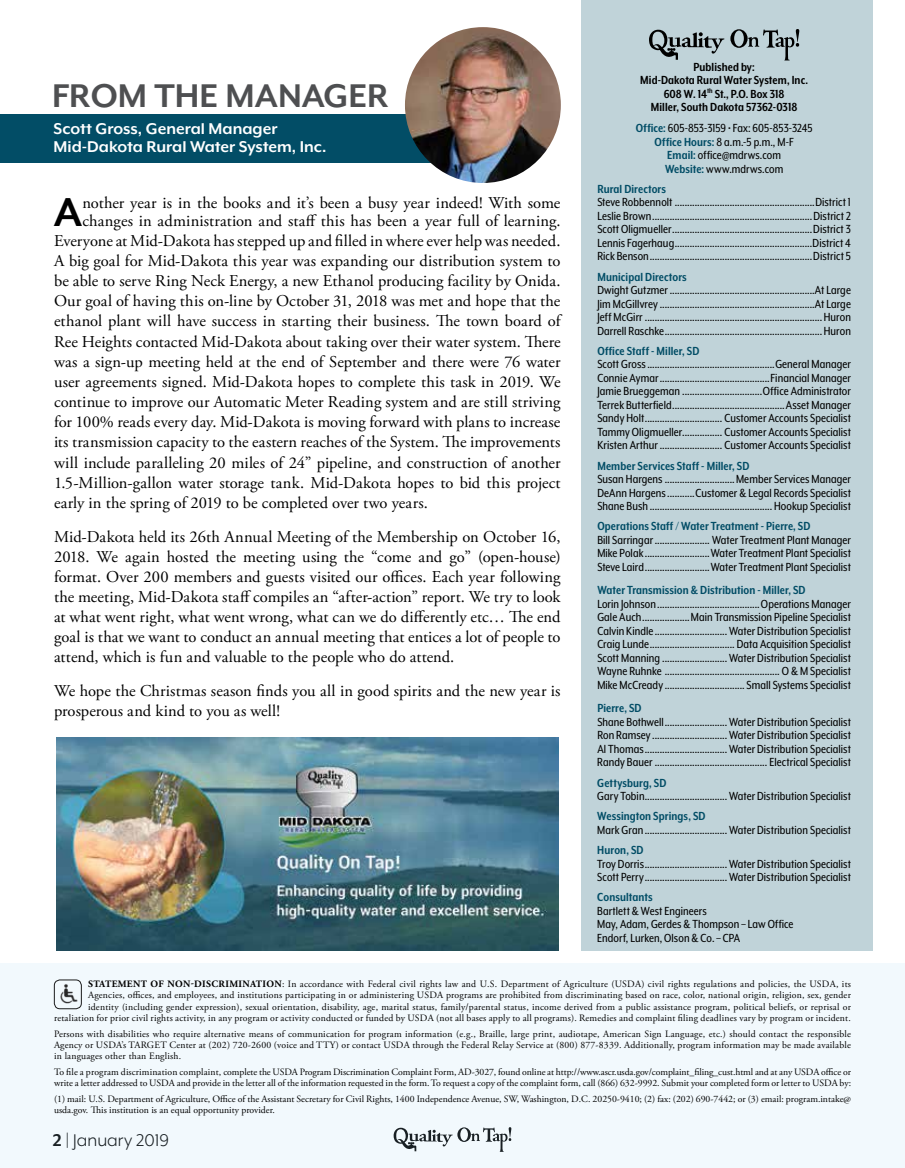
<style>
.page{position:relative;width:905px;height:1168px;background:#fff}
.page>*{position:absolute;margin:0;border:0;box-sizing:border-box;transform-origin:0 0}
.t1{font:700 46.5px "Mr Eaves XL Mod OT";color:#000}
.t2{font:700 37.8px "Mr Eaves XL Mod OT";color:#4e4f51}
.t3{font:19.5px "Mr Eaves XL Mod OT";color:#000}
.t4{font:700 18px/18px "Mr Eaves XL Mod OT";color:#fff}
.t5{font:16.5px/20.1px "Adobe Garamond Pro";letter-spacing:.005em;color:#000}
.t6{font:13.5px/13.5px "Mr Eaves XL Mod Nar OT";letter-spacing:.005em;color:#000;text-align:justify}
.t7{font:700 13.5px "Mr Eaves XL Mod Nar OT";letter-spacing:.01em;color:#024d66}
.t8{font:700 13.5px/13.5px "Mr Eaves XL Mod Nar OT";letter-spacing:.005em;color:#000;text-align:center}
.t9{font:9.75px/11.2px "Adobe Garamond Pro";letter-spacing:.02em;color:#000;text-align:right}
.t10{font:9.75px/11.2px "Adobe Garamond Pro";color:#000}
.s1{font-weight:700;color:#024d66}
.s2{font-weight:700}
</style>
<div class="page">
<div style="left:580px;top:0;width:292px;height:951px;background:#c0d3d9"></div>
<svg style="left:730px;top:29px;width:69px;height:31px"></svg>
<svg style="left:649px;top:30px;width:75px;height:30px"></svg>
<div style="left:0;top:964px;width:904px;height:204px;background:#f2f9fd"></div>
<img style="left:60px;top:984px;width:18px;height:20px">
<div style="left:54px;top:980px;width:28px;height:29px;border:1px solid #000;border-radius:6px"></div>
<div style="left:0;top:114px;width:457px;height:49px;background:#024d66"></div>
<img style="left:405px;top:27px;width:156px;height:156px;border-radius:78px">
<img style="left:56px;top:737px;width:502px;height:214px">
<h2 class="t2" style="left:52px;top:76px;width:338px">FROM THE MANAGER</h2>
<h3 class="t4" style="left:54px;top:120px;width:274px">Scott Gross, General Manager<br>Mid-Dakota Rural Water System, Inc.</h3>
<h1 class="t1" style="left:54px;top:189px;width:30px">A</h1>
<p class="t5" style="left:82px;top:194px;width:479px;line-height:18px">nother year is in the books and it’s been a busy year indeed! With some changes in administration and staff this has been a year full of learning.</p>
<p class="t5" style="left:54px;top:231px;width:508px;text-align:justify">Everyone at Mid-Dakota has stepped up and filled in where ever help was needed.<br>A big goal for Mid-Dakota this year was expanding our distribution system to be able to serve Ring Neck Energy, a new Ethanol producing facility by Onida.<br>Our goal of having this on-line by October 31, 2018 was met and hope that the ethanol plant will have success in starting their business. The town board of Ree Heights contacted Mid-Dakota about taking over their water system. There was a sign-up meeting held at the end of September and there were 76 water user agreements signed. Mid-Dakota hopes to complete this task in 2019. We continue to improve our Automatic Meter Reading system and are still striving for 100% reads every day. Mid-Dakota is moving forward with plans to increase its transmission capacity to the eastern reaches of the System. The improvements will include paralleling 20 miles of 24” pipeline, and construction of another 1.5-Million-gallon water storage tank. Mid-Dakota hopes to bid this project early in the spring of 2019 to be completed over two years.</p>
<p class="t5" style="left:54px;top:527px;width:508px;text-align:justify">Mid-Dakota held its 26th Annual Meeting of the Membership on October 16, 2018. We again hosted the meeting using the “come and go” (open-house) format. Over 200 members and guests visited our offices. Each year following the meeting, Mid-Dakota staff compiles an “after-action” report. We try to look at what went right, what went wrong, what can we do differently etc… The end goal is that we want to conduct an annual meeting that entices a lot of people to attend, which is fun and valuable to the people who do attend.</p>
<p class="t5" style="left:54px;top:681px;width:508px">We hope the Christmas season finds you all in good spirits and the new year is prosperous and kind to you as well!</p>
<p class="t8" style="left:640px;top:60px;width:169px">Published by:<br>Mid-Dakota Rural Water System, Inc.<br>608 W. 14<sup>th</sup> St., P.O. Box 318<br>Miller, South Dakota 57362-0318</p>
<p class="t6" style="left:636px;top:121px;width:178px;text-align:center"><span class="s1">Office:</span> 605-853-3159 • Fax: 605-853-3245<br><span class="s1">Office Hours:</span> 8 a.m.-5 p.m., M-F<br><span class="s1">Email:</span> office@mdrws.com<br><span class="s1">Website:</span> www.mdrws.com</p>
<p class="t7" style="left:597px;top:182px;width:70px">Rural Directors</p>
<p class="t6" style="left:597px;top:196px;width:255px">Steve Robbennolt ........................................................District 1<br>Leslie Brown................................................................District 2<br>Scott Oligmueller........................................................District 3<br>Lennis Fagerhaug.......................................................District 4<br>Rick Benson.................................................................District 5</p>
<p class="t7" style="left:597px;top:270px;width:91px">Municipal Directors</p>
<p class="t6" style="left:597px;top:283px;width:255px">Dwight Gutzmer..........................................................At Large Jim McGillvrey..............................................................At Large Jeff McGirr .......................................................................Huron Darrell Raschke...............................................................Huron</p>
<p class="t7" style="left:597px;top:344px;width:104px">Office Staff - Miller, SD</p>
<p class="t6" style="left:597px;top:358px;width:255px">Scott Gross...................................................General Manager Connie Aymar............................................Financial Manager Jamie Brueggeman ................................Office Administrator Terrek Butterfield.............................................Asset Manager Sandy Holt............................... Customer Accounts Specialist Tammy Oligmueller................ Customer Accounts Specialist Kristen Arthur ......................... Customer Accounts Specialist</p>
<p class="t7" style="left:597px;top:459px;width:154px">Member Services Staff - Miller, SD</p>
<p class="t6" style="left:597px;top:472px;width:255px">Susan Hargens ............................Member Services Manager DeAnn Hargens...........Customer &amp; Legal Records Specialist Shane Bush ................................................. Hookup Specialist</p>
<p class="t7" style="left:597px;top:520px;width:215px">Operations Staff / Water Treatment - Pierre, SD</p>
<p class="t6" style="left:597px;top:533px;width:255px">Bill Sarringar...................... Water Treatment Plant Manager Mike Polak..........................Water Treatment Plant Specialist Steve Laird..........................Water Treatment Plant Specialist</p>
<p class="t7" style="left:597px;top:584px;width:210px">Water Transmission &amp; Distribution - Miller, SD</p>
<p class="t6" style="left:597px;top:597px;width:255px">Lorin Johnson.........................................Operations Manager Gale Auch...................Main Transmission Pipeline Specialist Calvin Kindle.............................Water Distribution Specialist Craig Lunde.................................. Data Acquisition Specialist Scott Manning ..........................Water Distribution Specialist Wayne Ruhnke .............................................. O &amp; M Specialist Mike McCready................................Small Systems Specialist</p>
<p class="t7" style="left:597px;top:701px;width:46px">Pierre, SD</p>
<p class="t6" style="left:597px;top:715px;width:255px">Shane Bothwell.........................Water Distribution Specialist Ron Ramsey..............................Water Distribution Specialist Al Thomas.................................Water Distribution Specialist Randy Bauer ............................................. Electrical Specialist</p>
<p class="t7" style="left:597px;top:776px;width:71px">Gettysburg, SD</p>
<p class="t6" style="left:597px;top:789px;width:255px">Gary Tobin.................................Water Distribution Specialist</p>
<p class="t7" style="left:597px;top:809px;width:110px">Wessington Springs, SD</p>
<p class="t6" style="left:597px;top:823px;width:255px">Mark Gran .................................Water Distribution Specialist</p>
<p class="t7" style="left:597px;top:843px;width:48px">Huron, SD</p>
<p class="t6" style="left:597px;top:857px;width:255px">Troy Dorris.................................Water Distribution Specialist<br>Scott Perry.................................Water Distribution Specialist</p>
<p class="t7" style="left:597px;top:890px;width:57px">Consultants</p>
<p class="t6" style="left:597px;top:904px;width:198px;text-align:left">Bartlett &amp; West Engineers<br>May, Adam, Gerdes &amp; Thompson – Law Office<br>Endorf, Lurken, Olson &amp; Co. – CPA</p>
<p class="t9" style="left:54px;top:979px;width:798px"><span class="s2">STATEMENT OF NON-DISCRIMINATION</span>: In accordance with Federal civil rights law and U.S. Department of Agriculture (USDA) civil rights regulations and policies, the USDA, its Agencies, offices, and employees, and institutions participating in or administering USDA programs are prohibited from discriminating based on race, color, national origin, religion, sex, gender<br>identity (including gender expression), sexual orientation, disability, age, marital status, family/parental status, income derived from a public assistance program, political beliefs, or reprisal or retaliation for prior civil rights activity, in any program or activity conducted or funded by USDA (not all bases apply to all programs). Remedies and complaint filing deadlines vary by program or incident.</p>
<p class="t9" style="left:54px;top:1028px;width:798px;text-align:justify">Persons with disabilities who require alternative means of communication for program information (e.g., Braille, large print, audiotape, American Sign Language, etc.) should contact the responsible Agency or USDA’s TARGET Center at (202) 720-2600 (voice and TTY) or contact USDA through the Federal Relay Service at (800) 877-8339. Additionally, program information may be made available in languages other than English.</p>
<p class="t10" style="left:54px;top:1067px;width:798px">To file a program discrimination complaint, complete the USDA Program Discrimination Complaint Form, AD-3027, found online at http://www.ascr.usda.gov/complaint_filing_cust.html and at any USDA office or write a letter addressed to USDA and provide in the letter all of the information requested in the form. To request a copy of the complaint form, call (866) 632-9992. Submit your completed form or letter to USDA by:</p>
<p class="t10" style="left:54px;top:1094px;width:798px">(1) mail: U.S. Department of Agriculture, Office of the Assistant Secretary for Civil Rights, 1400 Independence Avenue, SW, Washington, D.C. 20250-9410; (2) fax: (202) 690-7442; or (3) email: program.intake@ usda.gov. This institution is an equal opportunity provider.</p>
<h3 class="t3" style="left:53px;top:1130px;width:118px"><span class="s2">2</span> | January 2019</h3>
</div>
